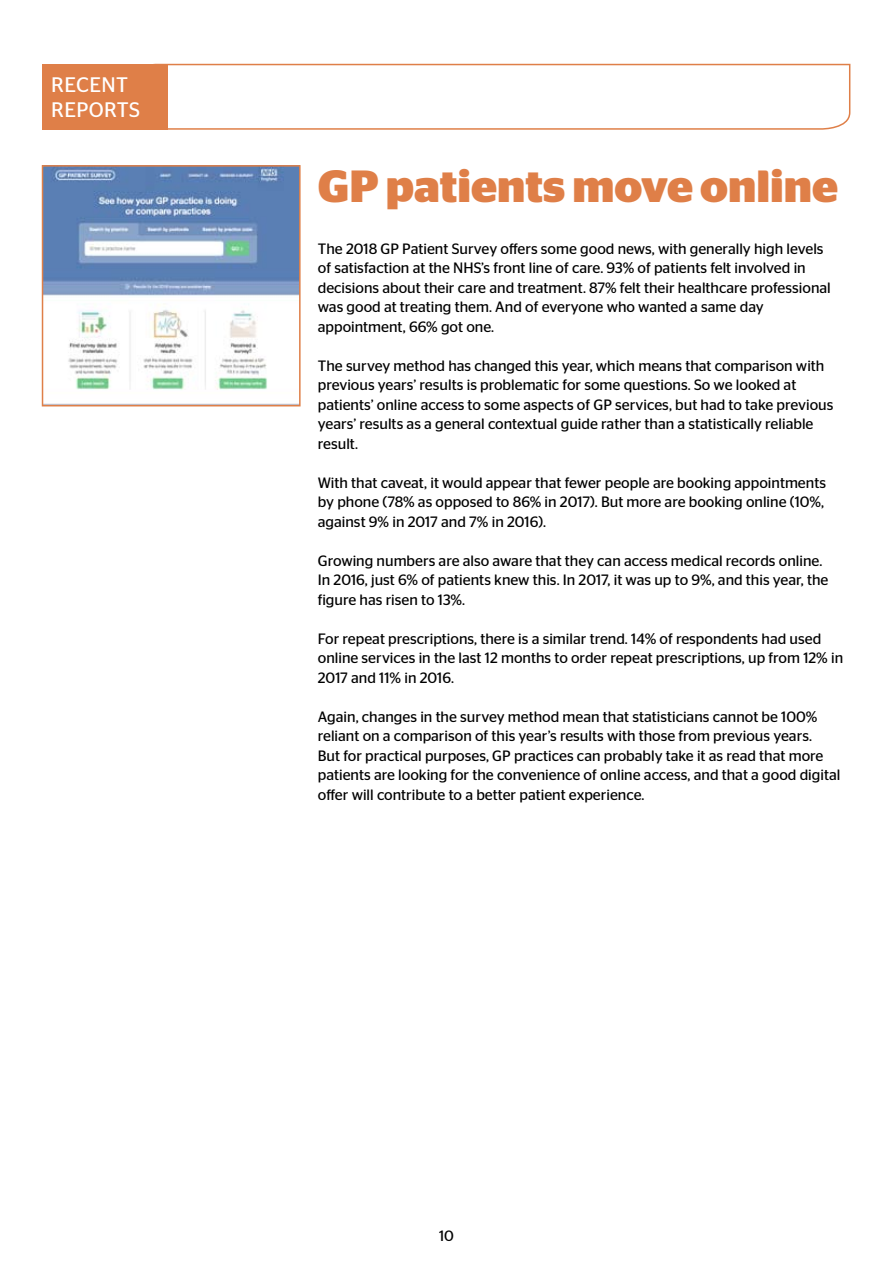
<style>
.page{position:relative;width:893px;height:1263px;background:#fff}
.page>*{position:absolute;margin:0;border:0;box-sizing:border-box;transform-origin:0 0}
.t1{font:700 45px "Stag Sans";color:#df7f48}
.t2{font:21px/24px "Stag Sans";color:#fff}
.t3{font:15px/19.5px "Stag Sans";color:#000}
</style>
<div class="page">
<svg style="left:153px;top:63px;width:698px;height:67px"></svg>
<div style="left:43px;top:64px;width:125px;height:66px;background:#df7f48"></div>
<img style="left:45px;top:168px;width:253px;height:222px">
<div style="left:42px;top:165px;width:259px;height:241px;border:2px solid #df7f48"></div>
<h2 class="t2" style="left:51px;top:73px;width:27px">Recent reports</h2>
<h1 class="t1" style="left:318px;top:160px;width:522px">GP patients move online</h1>
<p class="t3" style="left:318px;top:238px;width:514px">The 2018 GP Patient Survey offers some good news, with generally high levels of satisfaction at the NHS’s front line of care. 93% of patients felt involved in decisions about their care and treatment. 87% felt their healthcare professional was good at treating them. And of everyone who wanted a same day appointment, 66% got one.</p>
<p class="t3" style="left:318px;top:355px;width:517px">The survey method has changed this year, which means that comparison with previous years’ results is problematic for some questions. So we looked at patients’ online access to some aspects of GP services, but had to take previous years’ results as a general contextual guide rather than a statistically reliable result.</p>
<p class="t3" style="left:318px;top:472px;width:510px">With that caveat, it would appear that fewer people are booking appointments by phone (78% as opposed to 86% in 2017). But more are booking online (10%, against 9% in 2017 and 7% in 2016).</p>
<p class="t3" style="left:318px;top:550px;width:512px">Growing numbers are also aware that they can access medical records online.<br>In 2016, just 6% of patients knew this. In 2017, it was up to 9%, and this year, the figure has risen to 13%.</p>
<p class="t3" style="left:318px;top:628px;width:527px">For repeat prescriptions, there is a similar trend. 14% of respondents had used online services in the last 12 months to order repeat prescriptions, up from 12% in<br>2017 and 11% in 2016.</p>
<p class="t3" style="left:318px;top:706px;width:524px">Again, changes in the survey method mean that statisticians cannot be 100% reliant on a comparison of this year’s results with those from previous years.<br>But for practical purposes, GP practices can probably take it as read that more patients are looking for the convenience of online access, and that a good digital offer will contribute to a better patient experience.</p>
<p class="t3" style="left:439px;top:1225px;width:16px">10</p>
</div>
